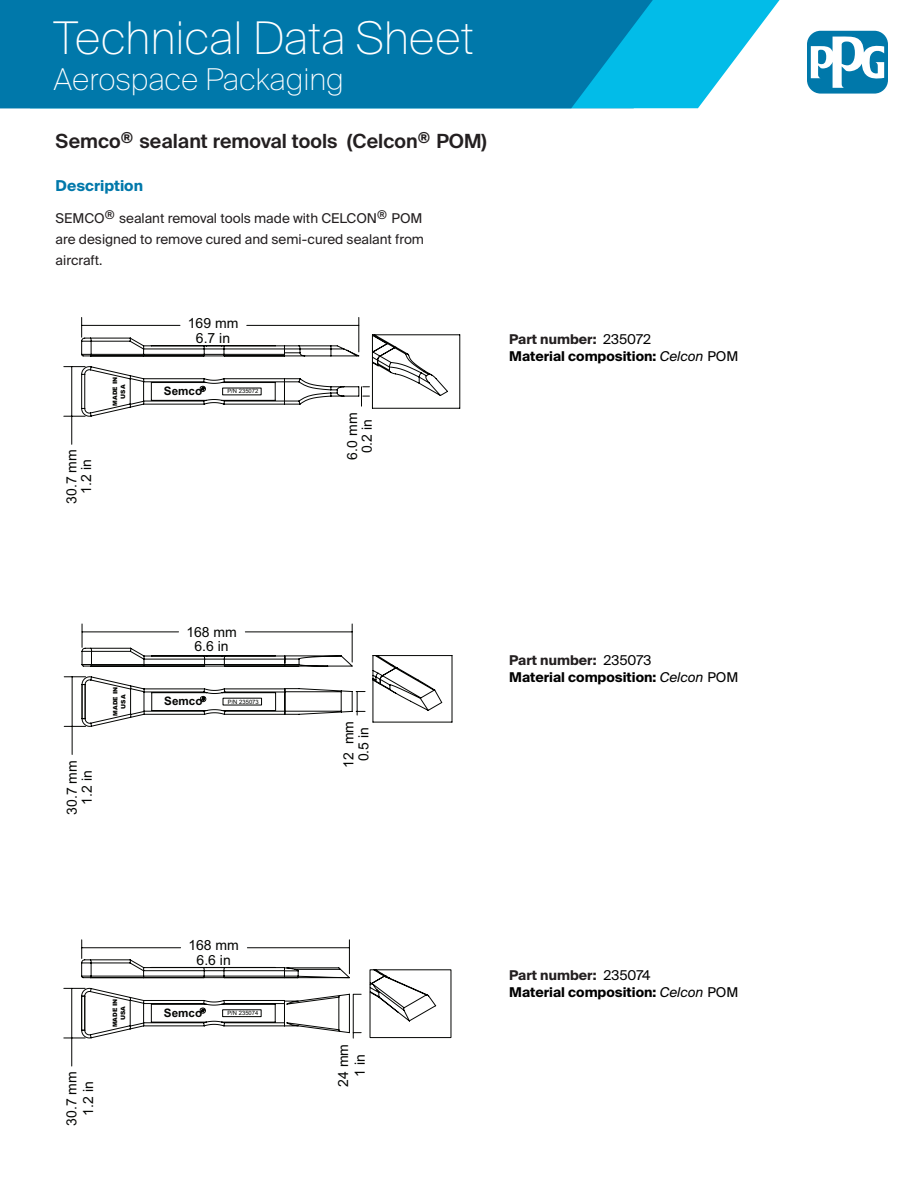
<style>
.page{position:relative;width:918px;height:1188px;background:#fff}
.page>*{position:absolute;margin:0;border:0;box-sizing:border-box;transform-origin:0 0}
.t1{font:100 45px "Suisse Intl";color:#fff}
.t2{font:100 30px "Suisse Intl";color:#fff}
.t3{font:600 19.5px "Suisse Intl";color:#231f20}
.heading{font:700 15px "Suisse Intl";color:#0078aa}
.t4{font:13.95px/14.9px "Arial";color:#040503;text-align:center}
.heading-2{font:13.5px/21px "Suisse Intl";color:#231f20;text-align:justify}
.t5{font:700 13.5px "Suisse Intl";color:#000}
.t6{font:700 13.5px "Suisse Intl";color:#231f20}
.t7{font:700 11.7px "Arial";color:#040503}
.t8{font:900 6px/7.9px "Arial";color:#040503;text-align:center}
.t9{font:5.85px "Arial";color:#040503}
.s1{font-weight:400;color:#000}
.s2{font-weight:400;font-style:italic}
.s3{font-weight:400}
</style>
<div class="page">
<div style="left:807px;top:31px;width:81px;height:63px;background:#0078aa;border-radius:14px"></div>
<svg style="left:811px;top:36px;width:73px;height:52px"></svg>
<hr style="left:57px;top:312px;width:406px;height:1px;background:#040503">
<hr style="left:57px;top:312px;width:1px;height:197px;background:#040503">
<hr style="left:57px;top:599px;width:406px;height:1px;background:#040503">
<hr style="left:464px;top:312px;width:1px;height:197px;background:#040503">
<svg style="left:64px;top:317px;width:397px;height:127px"></svg>
<hr style="left:58px;top:601px;width:405px;height:1px;background:#040503">
<hr style="left:58px;top:601px;width:1px;height:220px;background:#040503">
<hr style="left:58px;top:909px;width:405px;height:1px;background:#040503">
<hr style="left:465px;top:601px;width:1px;height:220px;background:#040503">
<svg style="left:64px;top:624px;width:389px;height:130px"></svg>
<svg style="left:369px;top:969px;width:83px;height:69px"></svg>
<hr style="left:57px;top:912px;width:406px;height:1px;background:#040503">
<hr style="left:57px;top:912px;width:1px;height:221px;background:#040503">
<hr style="left:57px;top:1187px;width:406px;height:1px;background:#040503">
<hr style="left:464px;top:912px;width:1px;height:221px;background:#040503">
<svg style="left:64px;top:940px;width:297px;height:126px"></svg>
<svg style="left:653px;top:0;width:127px;height:108px;fill:#02bce8"></svg>
<div style="left:0;top:0;width:653px;height:108px;background:#0078aa"></div>
<p class="t1" style="left:54px;top:12px;width:422px">Technical Data Sheet</p>
<p class="t2" style="left:54px;top:62px;width:292px">Aerospace Packaging</p>
<p class="t3" style="left:56px;top:130px;width:433px">Semco<sup>®</sup> sealant removal tools (Celcon<sup>®</sup> POM)</p>
<p class="heading" style="left:56px;top:177px;width:89px">Description</p>
<p class="heading-2" style="left:56px;top:208px;width:370px">SEMCO<sup>®</sup> sealant removal tools made with CELCON<sup>®</sup> POM are designed to remove cured and semi-cured sealant from aircraft.</p>
<p class="t4" style="left:64px;top:504px;width:56px;rotate:-90deg">30.7 mm<br>1.2 in</p>
<p class="t8" style="left:111px;top:406px;width:30px;rotate:-90deg">MADE IN<br>USA</p>
<p class="t4" style="left:188px;top:316px;width:52px">169 mm<br>6.7 in</p>
<p class="t7" style="left:164px;top:383px;width:40px">Semco</p>
<p class="t9" style="left:227px;top:388px;width:33px">P/N 235072</p>
<p class="t4" style="left:345px;top:460px;width:48px;rotate:-90deg">6.0 mm<br>0.2 in</p>
<p class="t6" style="left:509px;top:331px;width:143px">Part number: <span class="s1">235072</span></p>
<p class="t5" style="left:509px;top:348px;width:231px">Material composition: <span class="s2">Celcon</span> <span class="s3">POM</span></p>
<p class="t4" style="left:65px;top:815px;width:56px;rotate:-90deg">30.7 mm<br>1.2 in</p>
<p class="t8" style="left:111px;top:716px;width:30px;rotate:-90deg">MADE IN<br>USA</p>
<p class="t4" style="left:186px;top:624px;width:52px">168 mm<br>6.6 in</p>
<p class="t7" style="left:164px;top:693px;width:40px">Semco</p>
<p class="t9" style="left:228px;top:698px;width:33px">P/N 235073</p>
<p class="t4" style="left:341px;top:768px;width:48px;rotate:-90deg">12 mm<br>0.5 in</p>
<p class="t6" style="left:509px;top:652px;width:144px">Part number: <span class="s1">235073</span></p>
<p class="t5" style="left:509px;top:669px;width:231px">Material composition: <span class="s2">Celcon</span> <span class="s3">POM</span></p>
<p class="t4" style="left:63px;top:1126px;width:56px;line-height:16.8px;rotate:-90deg">30.7 mm<br>1.2 in</p>
<p class="t8" style="left:111px;top:1027px;width:30px;rotate:-90deg">MADE IN<br>USA</p>
<p class="t4" style="left:188px;top:938px;width:52px">168 mm<br>6.6 in</p>
<p class="t7" style="left:164px;top:1004px;width:40px">Semco</p>
<p class="t9" style="left:227px;top:1010px;width:33px">P/N 235074</p>
<p class="t4" style="left:335px;top:1087px;width:44px;line-height:16.8px;rotate:-90deg">24 mm<br>1 in</p>
<p class="t6" style="left:509px;top:967px;width:143px">Part number: <span class="s1">235074</span></p>
<p class="t5" style="left:509px;top:984px;width:231px">Material composition: <span class="s2">Celcon</span> <span class="s3">POM</span></p>
</div>
